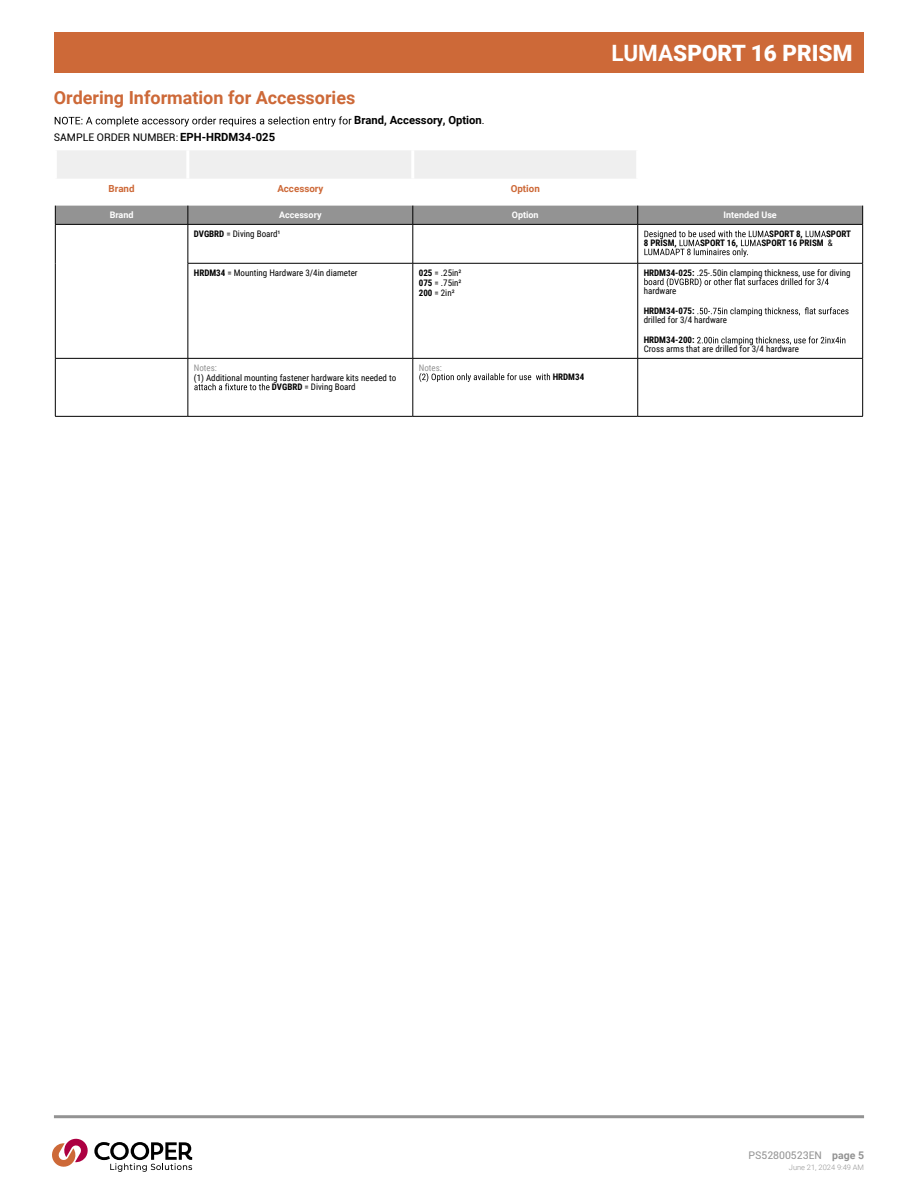
<style>
.page{position:relative;width:918px;height:1188px;background:#fff}
.page>*{position:absolute;margin:0;border:0;box-sizing:border-box;transform-origin:0 0}
.t1{font:900 22.5px "Roboto";color:#fff}
.t2{font:700 18px "Roboto";color:#cd6938}
.t3{font:700 11.25px "Roboto";color:#000}
.t4{font:10.5px "Roboto";color:#000}
.t5{font:10.5px "Roboto";color:#939393}
.t6{font:700 9.75px "Roboto";color:#cd6938}
.t7{font:9px/10.1px "Roboto Condensed";color:#000}
.t8{font:700 9px "Roboto Condensed";color:#000}
.t9{font:700 9px "Roboto";color:#fff}
.t10{font:9px "Roboto Condensed";color:#939393}
.t11{font:300 7.5px "Roboto";color:#939393}
.s1{font-weight:700;font-size:11.25px}
.s2{font-weight:400;font-size:10.5px}
.s3{font-weight:700}
.s4{font-weight:400}
</style>
<div class="page">
<div style="left:54px;top:32px;width:810px;height:41px;background:#cd6938"></div>
<hr style="left:54px;top:1115px;width:810px;height:3px;background:#939393">
<svg style="left:55px;top:116px;width:297px;height:11px"></svg>
<div style="left:57px;top:150px;width:579px;height:29px;background:#efefef"></div>
<hr style="left:55px;top:224px;width:133px;height:1px;background:#000">
<hr style="left:55px;top:225px;width:1px;height:38px;background:#000">
<hr style="left:188px;top:224px;width:225px;height:1px;background:#000">
<hr style="left:188px;top:225px;width:1px;height:38px;background:#000">
<hr style="left:413px;top:224px;width:225px;height:1px;background:#000">
<hr style="left:413px;top:225px;width:1px;height:38px;background:#000">
<hr style="left:638px;top:224px;width:225px;height:1px;background:#000">
<hr style="left:637px;top:225px;width:1px;height:38px;background:#000">
<hr style="left:862px;top:225px;width:1px;height:38px;background:#000">
<hr style="left:55px;top:263px;width:1px;height:95px;background:#000">
<hr style="left:188px;top:263px;width:225px;height:1px;background:#000">
<hr style="left:188px;top:263px;width:1px;height:95px;background:#000">
<hr style="left:413px;top:263px;width:225px;height:1px;background:#000">
<hr style="left:413px;top:263px;width:1px;height:95px;background:#000">
<hr style="left:638px;top:263px;width:225px;height:1px;background:#000">
<hr style="left:637px;top:263px;width:1px;height:95px;background:#000">
<hr style="left:862px;top:263px;width:1px;height:95px;background:#000">
<hr style="left:55px;top:358px;width:133px;height:1px;background:#000">
<hr style="left:55px;top:359px;width:1px;height:57px;background:#000">
<hr style="left:188px;top:358px;width:225px;height:1px;background:#000">
<hr style="left:188px;top:359px;width:1px;height:57px;background:#000">
<hr style="left:413px;top:358px;width:225px;height:1px;background:#000">
<hr style="left:413px;top:359px;width:1px;height:57px;background:#000">
<hr style="left:638px;top:358px;width:225px;height:1px;background:#000">
<hr style="left:637px;top:359px;width:1px;height:57px;background:#000">
<hr style="left:862px;top:359px;width:1px;height:57px;background:#000">
<hr style="left:55px;top:416px;width:133px;height:1px;background:#000">
<hr style="left:188px;top:416px;width:225px;height:1px;background:#000">
<hr style="left:413px;top:416px;width:225px;height:1px;background:#000">
<hr style="left:638px;top:416px;width:225px;height:1px;background:#000">
<div style="left:55px;top:206px;width:808px;height:18px;background:#939393"></div>
<hr style="left:186px;top:150px;width:3px;height:29px;background:#fff">
<hr style="left:411px;top:150px;width:3px;height:29px;background:#fff">
<svg style="left:806px;top:231px;width:20px;height:6px"></svg>
<svg style="left:644px;top:230px;width:125px;height:27px"></svg>
<svg style="left:644px;top:278px;width:185px;height:9px"></svg>
<svg style="left:697px;top:307px;width:152px;height:9px"></svg>
<svg style="left:697px;top:337px;width:148px;height:8px"></svg>
<svg style="left:194px;top:383px;width:76px;height:7px"></svg>
<svg style="left:419px;top:373px;width:131px;height:9px"></svg>
<svg style="left:52px;top:1138px;width:140px;height:34px"></svg>
<h2 class="t2" style="left:54px;top:85px;width:303px">Ordering Information for Accessories</h2>
<p class="t4" style="left:54px;top:130px;width:223px">SAMPLE ORDER NUMBER: <span class="s1">EPH-HRDM34-025</span></p>
<p class="t3" style="left:354px;top:112px;width:132px">Brand, Accessory, Option<span class="s2">.</span></p>
<h1 class="t1" style="left:612px;top:38px;width:242px"><span class="s3">LUMA</span>SPORT 16 PRISM</h1>
<p class="t6" style="left:109px;top:182px;width:27px">Brand</p>
<p class="t6" style="left:277px;top:182px;width:47px">Accessory</p>
<p class="t6" style="left:511px;top:182px;width:31px">Option</p>
<p class="t9" style="left:110px;top:209px;width:25px">Brand</p>
<p class="t9" style="left:279px;top:209px;width:44px">Accessory</p>
<p class="t9" style="left:512px;top:209px;width:28px">Option</p>
<p class="t9" style="left:724px;top:209px;width:55px">Intended Use</p>
<p class="t7" style="left:194px;top:229px;width:88px"><span class="s3">DVGBRD</span> = Diving Board¹</p>
<p class="t8" style="left:769px;top:228px;width:35px">SPORT 8,</p>
<p class="t8" style="left:826px;top:228px;width:27px">SPORT</p>
<p class="t8" style="left:644px;top:237px;width:35px">8 PRISM,</p>
<p class="t8" style="left:700px;top:237px;width:40px">SPORT 16,</p>
<p class="t8" style="left:761px;top:237px;width:73px">SPORT 16 PRISM <span class="s4">&amp;</span></p>
<p class="t7" style="left:194px;top:267px;width:165px"><span class="s3">HRDM34</span> = Mounting Hardware 3/4in diameter</p>
<p class="t7" style="left:419px;top:267px;width:44px;text-align:justify"><span class="s3">025</span> = .25in²<br><span class="s3">075</span> = .75in²<br><span class="s3">200</span> = 2in²</p>
<p class="t7" style="left:644px;top:263px;width:208px;line-height:18px"><span class="s3">HRDM34-025:</span> .25-.50in clamping thickness, use for diving hardware</p>
<p class="t8" style="left:644px;top:305px;width:52px">HRDM34-075:</p>
<p class="t7" style="left:644px;top:315px;width:85px">drilled for 3/4 hardware</p>
<p class="t8" style="left:644px;top:334px;width:52px">HRDM34-200:</p>
<p class="t7" style="left:644px;top:344px;width:157px">Cross arms that are drilled for 3/4 hardware</p>
<p class="t10" style="left:194px;top:362px;width:25px">Notes:</p>
<p class="t7" style="left:272px;top:373px;width:126px;line-height:9px;text-indent:-78px">(1) Additional mounting fastener hardware kits needed to<br><span class="s3">DVGBRD</span> = Diving Board</p>
<p class="t10" style="left:419px;top:362px;width:25px">Notes:</p>
<p class="t8" style="left:553px;top:371px;width:33px">HRDM34</p>
<p class="t5" style="left:748px;top:1148px;width:117px">PS52800523EN <span class="s3">page 5</span></p>
<p class="t11" style="left:789px;top:1162px;width:77px">June 21, 2024 9:49 AM</p>
</div>
